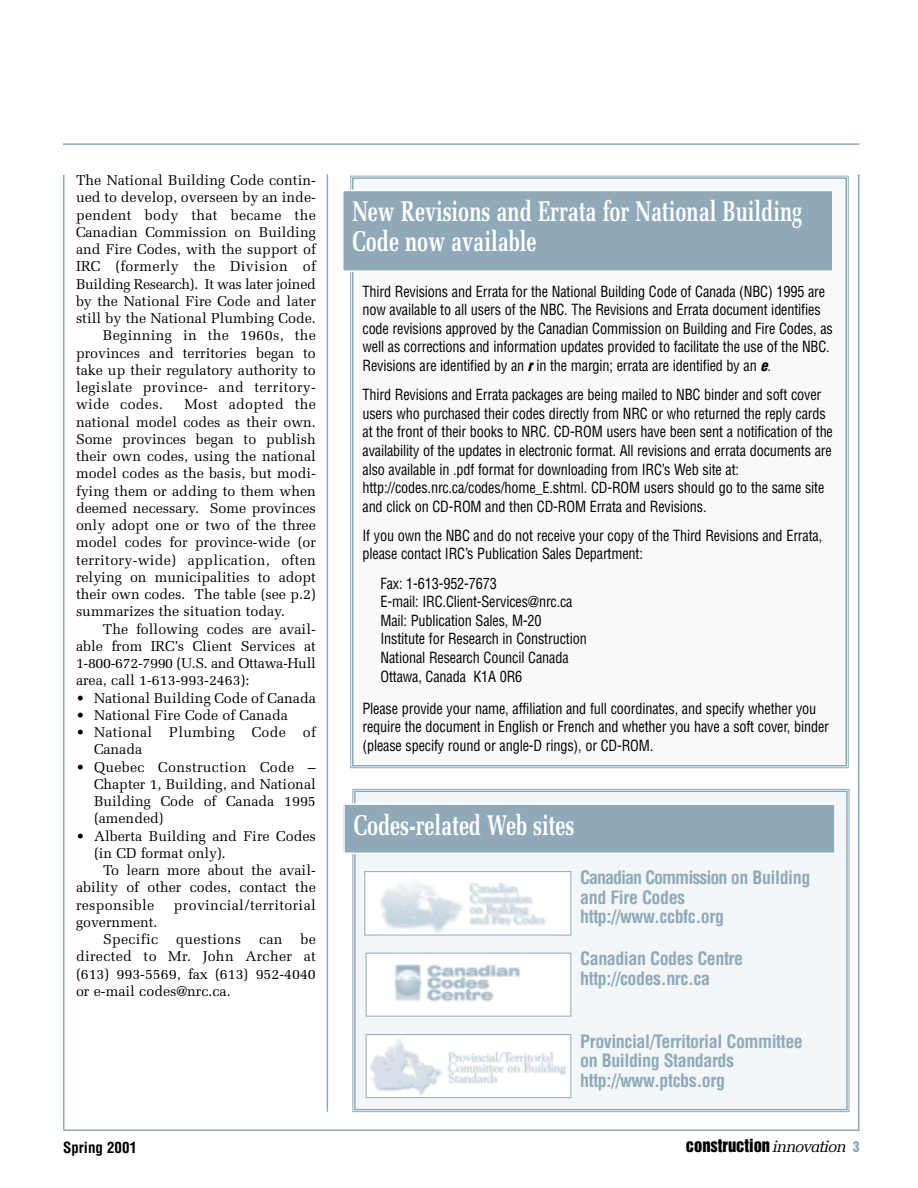
<style>
.page{position:relative;width:918px;height:1188px;background:#fff}
.page>*{position:absolute;margin:0;border:0;box-sizing:border-box;transform-origin:0 0}
.t1{font:700 28.5px/30px "Melior";color:#fff;scale:.7 1}
.t2{font:700 condensed 18px/19.5px "Helvetica";letter-spacing:-.025em;color:#8fa9b9}
.t3{font:16.5px "Helvetica Inserat";color:#000}
.t4{font:condensed 15px/18.6px "Helvetica";letter-spacing:-.01em;color:#000;scale:.95 1}
.t5{font:700 condensed 15px "Helvetica";color:#000}
.t6{font:14.25px/17.2px "Melior";color:#000;text-align:justify}
.t7{font:14.25px/17.2px "Melior";letter-spacing:.02em;color:#000}
.t8{font:14.25px "Melior";letter-spacing:-.02em;color:#000}
.s1{font-weight:900;font-style:italic}
.s2{font-family:"Melior";font-style:italic}
.s3{font-size:13.5px;color:#8fa9b9}
</style>
<div class="page">
<hr style="left:63px;top:175px;width:1px;height:956px;background:#8fa9b9">
<hr style="left:63px;top:1130px;width:797px;height:1px;background:#8fa9b9">
<hr style="left:858px;top:174px;width:2px;height:957px;background:#8fa9b9">
<hr style="left:63px;top:143px;width:797px;height:2px;background:#8fa9b9">
<hr style="left:327px;top:174px;width:1px;height:938px;background:#8fa9b9">
<div style="left:353px;top:178px;width:493px;height:588px;background:#f7f9fb"></div>
<div style="left:352px;top:177px;width:495px;height:589px;border:2px solid #8fa9b9"></div>
<div style="left:343px;top:190px;width:490px;height:81px;background:#8fa9b9"></div>
<div style="left:342px;top:190px;width:492px;height:82px;border:2px solid #fff"></div>
<div style="left:355px;top:791px;width:492px;height:319px;background:#f3f6f8"></div>
<div style="left:354px;top:791px;width:494px;height:319px;border:2px solid #8fa9b9"></div>
<div style="left:344px;top:804px;width:491px;height:49px;background:#8fa9b9"></div>
<div style="left:343px;top:803px;width:493px;height:51px;border:2px solid #fff"></div>
<div style="left:365px;top:872px;width:206px;height:63px;background:#fff"></div>
<img style="left:380px;top:881px;width:166px;height:52px">
<div style="left:364px;top:871px;width:207px;height:64px;border:1px solid #8fa9b9"></div>
<div style="left:366px;top:953px;width:205px;height:63px;background:#fff"></div>
<img style="left:394px;top:964px;width:126px;height:38px">
<div style="left:366px;top:953px;width:205px;height:64px;border:1px solid #8fa9b9"></div>
<div style="left:366px;top:1035px;width:205px;height:63px;background:#fff"></div>
<img style="left:370px;top:1039px;width:196px;height:57px">
<div style="left:366px;top:1034px;width:205px;height:64px;border:1px solid #8fa9b9"></div>
<p class="t6" style="left:76px;top:173px;width:241px">The National Building Code contin-</p>
<p class="t6" style="left:76px;top:190px;width:241px">ued to develop, overseen by an inde-</p>
<p class="t7" style="left:76px;top:207px;width:241px">pendent body that became the</p>
<p class="t6" style="left:76px;top:225px;width:241px">Canadian Commission on Building</p>
<p class="t6" style="left:76px;top:242px;width:241px">and Fire Codes, with the support of</p>
<p class="t7" style="left:76px;top:259px;width:241px">IRC (formerly the Division of</p>
<p class="t8" style="left:76px;top:278px;width:241px">Building Research). It was later joined</p>
<p class="t6" style="left:76px;top:294px;width:241px">by the National Fire Code and later</p>
<p class="t6" style="left:76px;top:311px;width:241px">still by the National Plumbing Code.</p>
<p class="t7" style="left:103px;top:328px;width:214px">Beginning in the 1960s, the</p>
<p class="t6" style="left:76px;top:345px;width:241px">provinces and territories began to</p>
<p class="t6" style="left:76px;top:363px;width:241px">take up their regulatory authority to</p>
<p class="t7" style="left:76px;top:380px;width:241px">legislate province- and territory-</p>
<p class="t7" style="left:76px;top:397px;width:89px">wide codes.</p>
<p class="t6" style="left:76px;top:397px;width:241px;text-indent:109px">Most adopted the national model codes as their own.<br>Some provinces began to publish their own codes, using the national model codes as the basis, but modi&shy;fying them or adding to them when deemed necessary. Some provinces only adopt one or two of the three model codes for province-wide (or territory-wide) application, often relying on municipalities to adopt their own codes. The table (see p.2) summarizes the situation today.</p>
<p class="t6" style="left:76px;top:621px;width:241px;text-indent:27px">The following codes are avail&shy;able from IRC’s Client Services at 1-800-672-7990 (U.S. and Ottawa-Hull area, call 1-613-993-2463):</p>
<p class="t6" style="left:76px;top:690px;width:241px">• National Building Code of Canada</p>
<p class="t6" style="left:76px;top:708px;width:213px">• National Fire Code of Canada</p>
<p class="t7" style="left:94px;top:725px;width:223px;text-indent:-18px">• National Plumbing Code of<br>Canada</p>
<p class="t6" style="left:94px;top:759px;width:223px;text-indent:-18px">• Quebec Construction Code – Chapter 1, Building, and National Building Code of Canada 1995 (amended)</p>
<p class="t6" style="left:94px;top:828px;width:223px;text-indent:-18px">• Alberta Building and Fire Codes (in CD format only).</p>
<p class="t6" style="left:76px;top:863px;width:241px;text-indent:27px">To learn more about the avail&shy;ability of other codes, contact the responsible</p>
<p class="t7" style="left:174px;top:897px;width:143px">provincial/territorial</p>
<p class="t6" style="left:76px;top:915px;width:84px;text-align:right">government.<br>Specific</p>
<p class="t6" style="left:76px;top:932px;width:241px;text-indent:225px">be directed to Mr. John Archer at (613) 993-5569, fax (613) 952-4040 or e-mail codes@nrc.ca.</p>
<p class="t7" style="left:176px;top:932px;width:67px">questions</p>
<p class="t6" style="left:259px;top:932px;width:25px">can</p>
<h1 class="t1" style="left:352px;top:199px;width:644px">New Revisions and Errata for National Building<br>Code now available</h1>
<p class="t4" style="left:362px;top:283px;width:497px">Third Revisions and Errata for the National Building Code of Canada (NBC) 1995 are now available to all users of the NBC. The Revisions and Errata document identifies code revisions approved by the Canadian Commission on Building and Fire Codes, as well as corrections and information updates provided to facilitate the use of the NBC.<br>Revisions are identified by an <span class="s1">r</span> in the margin; errata are identified by an <span class="s1">e</span>.</p>
<p class="t4" style="left:362px;top:387px;width:497px">Third Revisions and Errata packages are being mailed to NBC binder and soft cover users who purchased their codes directly from NRC or who returned the reply cards at the front of their books to NRC. CD-ROM users have been sent a notification of the availability of the updates in electronic format. All revisions and errata documents are also available in .pdf format for downloading from IRC’s Web site at: http://codes.nrc.ca/codes/home_E.shtml. CD-ROM users should go to the same site and click on CD-ROM and then CD-ROM Errata and Revisions.</p>
<p class="t4" style="left:362px;top:527px;width:486px">If you own the NBC and do not receive your copy of the Third Revisions and Errata, please contact IRC’s Publication Sales Department:</p>
<p class="t4" style="left:380px;top:575px;width:219px">Fax: 1-613-952-7673<br>E-mail: IRC.Client-Services@nrc.ca<br>Mail: Publication Sales, M-20<br>Institute for Research in Construction<br>National Research Council Canada<br>Ottawa, Canada K1A 0R6</p>
<p class="t4" style="left:362px;top:700px;width:493px">Please provide your name, affiliation and full coordinates, and specify whether you require the document in English or French and whether you have a soft cover, binder (please specify round or angle-D rings), or CD-ROM.</p>
<h1 class="t1" style="left:354px;top:813px;width:316px">Codes-related Web sites</h1>
<p class="t2" style="left:580px;top:869px;width:232px">Canadian Commission on Building and Fire Codes http://www.ccbfc.org</p>
<p class="t2" style="left:580px;top:950px;width:164px">Canadian Codes Centre http://codes.nrc.ca</p>
<p class="t2" style="left:580px;top:1033px;width:224px">Provincial/Territorial Committee on Building Standards http://www.ptcbs.org</p>
<p class="t5" style="left:63px;top:1142px;width:76px">Spring 2001</p>
<p class="t3" style="left:686px;top:1139px;width:175px">CONSTRUCTION <span class="s2">innovation</span> <span class="s3">3</span></p>
</div>
